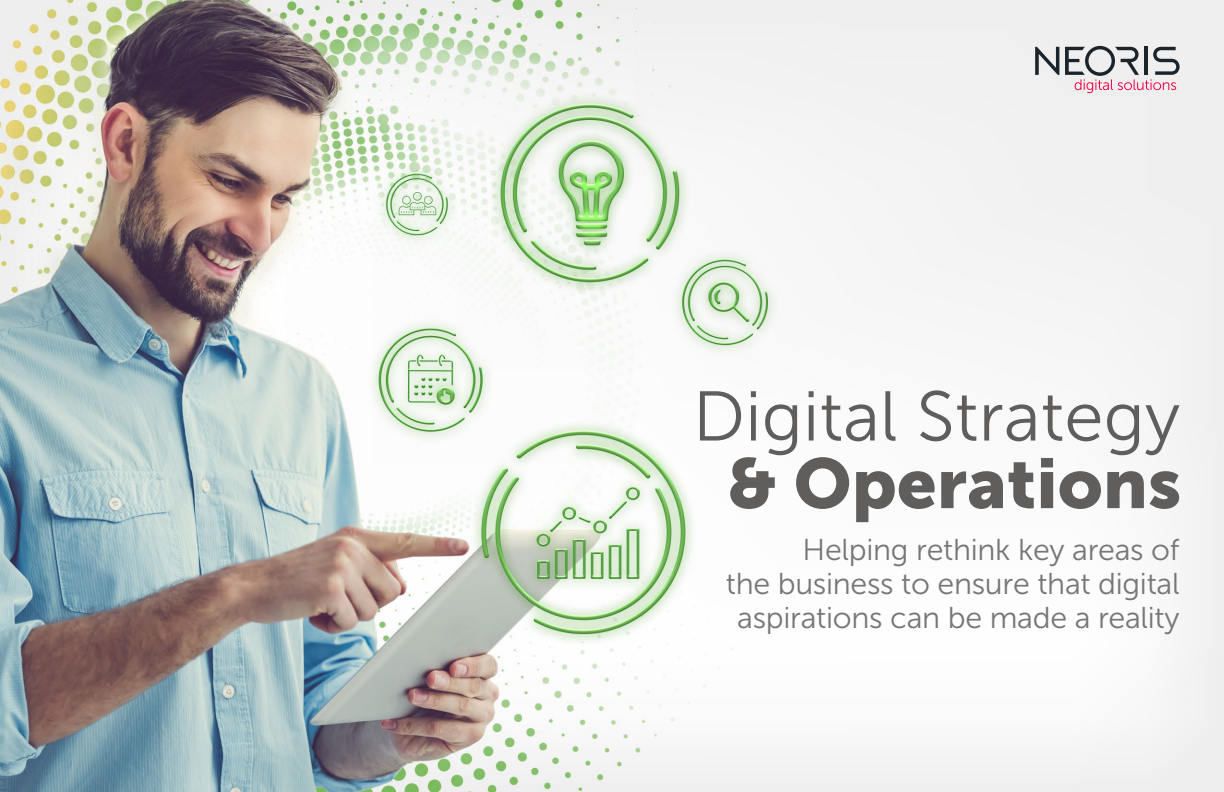
<style>
.page{position:relative;width:1224px;height:792px;background:#fff}
.page>*{position:absolute;margin:0;border:0;box-sizing:border-box;transform-origin:0 0}
.t1{font:70.1px "Museo Sans 300";color:#5f5e5d}
.t2{font:70.1px "Museo Sans 900";color:#5f5e5d}
.t3{font:30.1px/33.8px "Museo Sans 300";letter-spacing:-.01em;color:#777576;text-align:right}
</style>
<div class="page">
<img style="left:0;top:0;width:1224px;height:792px">
<svg style="left:1035px;top:47px;width:24px;height:28px"></svg>
<svg style="left:1065px;top:46px;width:115px;height:47px"></svg>
<h1 class="t1" style="left:693px;top:379px;width:489px">Digital Strategy</h1>
<h1 class="t2" style="left:727px;top:444px;width:455px">&amp; Operations</h1>
<p class="t3" style="left:726px;top:533px;width:455px">Helping rethink key areas of<br>the business to ensure that digital aspirations can be made a reality</p>
</div>
